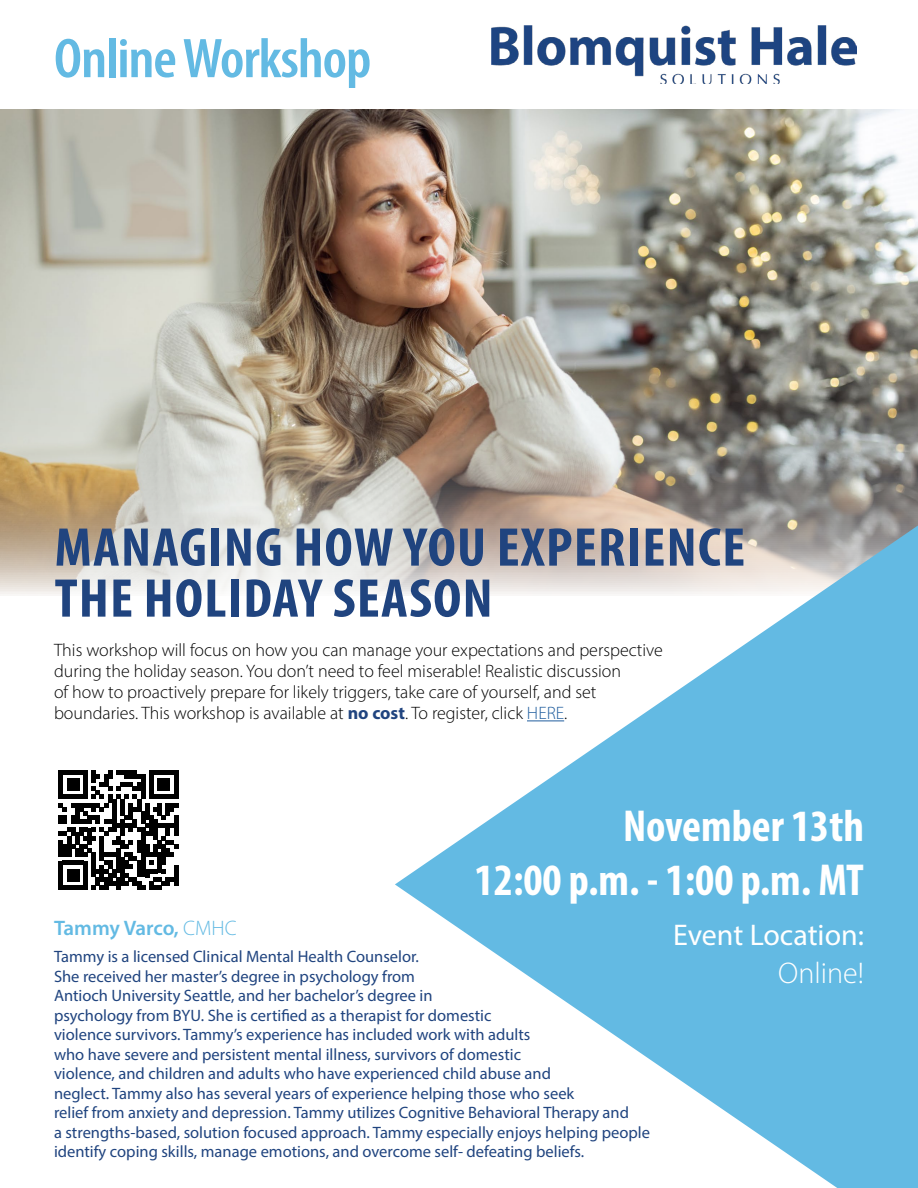
<style>
.page{position:relative;width:918px;height:1188px;background:#fff}
.page>*{position:absolute;margin:0;border:0;box-sizing:border-box;transform-origin:0 0}
.t1{font:600 condensed 56.4px "Myriad Pro";letter-spacing:-.02em;color:#63bae3;scale:1.06 1}
.t2{font:700 condensed 55.05px/51px "Myriad Pro";letter-spacing:.02em;color:#20447f;scale:1.06 1}
.t3{font:700 condensed 45px/54px "Myriad Pro";color:#fff;text-align:right}
.t4{font:30px "Myriad Pro";color:#fff}
.t5{font:300 30px "Myriad Pro";color:#fff}
.t6{font:600 21px "Myriad Pro";letter-spacing:-.01em;color:#63bae3}
.t7{font:300 18px/21px "Myriad Pro";color:#000}
.t8{font:16.5px/19.5px "Myriad Pro";color:#20447f}
.s1{font-weight:700;color:#20447f}
.s2{color:#215e9e}
.s3{font-weight:300}
</style>
<div class="page">
<svg style="left:59px;top:770px;width:119px;height:120px"></svg>
<hr style="left:174px;top:865px;width:4px;height:20px;background:#000">
<img style="left:0;top:110px;width:918px;height:484px">
<img style="left:491px;top:26px;width:366px;height:58px">
<svg style="left:395px;top:525px;width:523px;height:663px;fill:#63bae3"></svg>
<h1 class="t1" style="left:54px;top:24px;width:301px">Online Workshop</h1>
<h2 class="t2" style="left:55px;top:521px;width:653px">MANAGING HOW YOU EXPERIENCE<br>THE HOLIDAY SEASON</h2>
<p class="t7" style="left:54px;top:639px;width:611px">This workshop will focus on how you can manage your expectations and perspective during the holiday season. You don’t need to feel miserable! Realistic discussion<br>of how to proactively prepare for likely triggers, take care of yourself, and set boundaries. This workshop is available at <span class="s1">no cost</span>. To register, click <span class="s2">HERE</span>.</p>
<h3 class="t3" style="left:475px;top:798px;width:391px">November 13th<br>12:00 p.m. - 1:00 p.m. MT</h3>
<h3 class="t4" style="left:673px;top:917px;width:192px">Event Location:</h3>
<h3 class="t5" style="left:778px;top:955px;width:87px">Online!</h3>
<p class="t6" style="left:54px;top:915px;width:184px">Tammy Varco, <span class="s3">CMHC</span></p>
<p class="t8" style="left:54px;top:947px;width:598px">Tammy is a licensed Clinical Mental Health Counselor.<br>She received her master’s degree in psychology from<br>Antioch University Seattle, and her bachelor’s degree in<br>psychology from BYU. She is certified as a therapist for domestic<br>violence survivors. Tammy’s experience has included work with adults<br>who have severe and persistent mental illness, survivors of domestic<br>violence, and children and adults who have experienced child abuse and<br>neglect. Tammy also has several years of experience helping those who seek<br>relief from anxiety and depression. Tammy utilizes Cognitive Behavioral Therapy and<br>a strengths-based, solution focused approach. Tammy especially enjoys helping people identify coping skills, manage emotions, and overcome self- defeating beliefs.</p>
</div>
